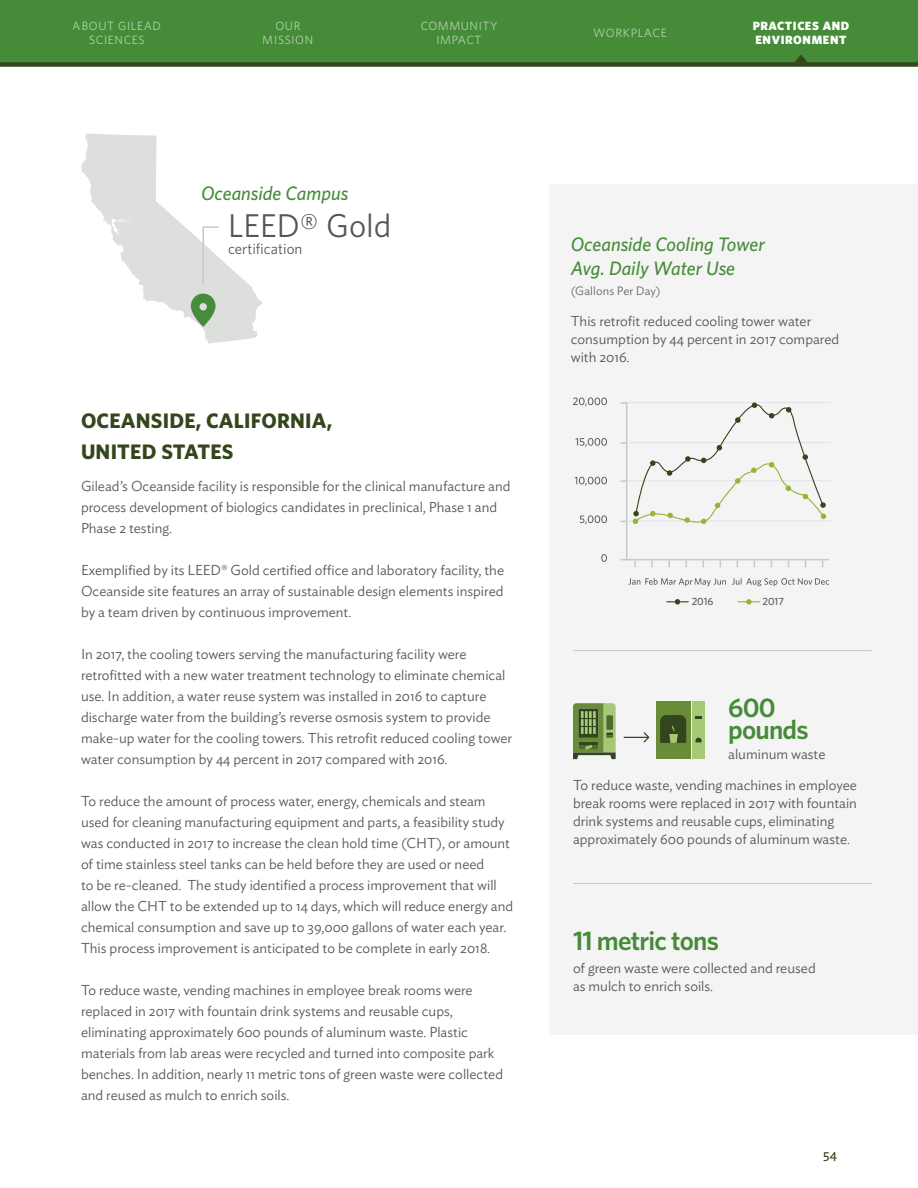
<style>
.page{position:relative;width:918px;height:1188px;background:#fff}
.page>*{position:absolute;margin:0;border:0;box-sizing:border-box;transform-origin:0 0}
.Infographic{font:33px "Whitney";color:#54565b}
.Infographic___small{font:600 27px "Whitney";letter-spacing:-.03em;color:#468c38}
.infographic_body_med{font:600 27px/22.5px "Whitney";letter-spacing:-.03em;color:#468c38}
.Copy_Header{font:700 21px/31.5px "Whitney";letter-spacing:.01em;color:#34461c}
.Infographic_Head{font:italic 500 19.5px/24px "Whitney";color:#468c38}
.Infographic-2{font:15px "Whitney";color:#54565b}
.Body_Copy{font:300 14.25px/21px "Ideal Sans";color:#54565b}
.Infographic_Body{font:300 14.25px/18px "Ideal Sans";color:#54565b}
.t1{font:13.5px "Ideal Sans";color:#34461c}
.t2{font:12px/14.4px "Whitney";letter-spacing:.05em;color:#fff;text-align:center}
.t3{font:900 12px/14.4px "Whitney";letter-spacing:.05em;color:#fff}
.Infographic_Note{font:300 12px "Ideal Sans";letter-spacing:.01em;color:#616961}
.Infographic_Head-2{font:500 10.5px "Whitney";color:#54565b}
</style>
<div class="page">
<svg style="left:81px;top:134px;width:181px;height:209px"></svg>
<div style="left:549px;top:184px;width:369px;height:851px;background:#f4f4f4"></div>
<svg style="left:573px;top:703px;width:43px;height:56px;background:#779253"></svg>
<div style="left:656px;top:701px;width:34px;height:58px;background:#698c38"></div>
<div style="left:693px;top:701px;width:12px;height:58px;background:#a6c978"></div>
<svg style="left:695px;top:716px;width:7px;height:2px"></svg>
<svg style="left:695px;top:738px;width:7px;height:4px"></svg>
<svg style="left:660px;top:715px;width:26px;height:28px"></svg>
<svg style="left:624px;top:732px;width:25px;height:10px"></svg>
<svg style="left:601px;top:554px;width:6px;height:8px"></svg>
<svg style="left:580px;top:515px;width:27px;height:9px"></svg>
<svg style="left:575px;top:477px;width:32px;height:9px"></svg>
<svg style="left:576px;top:438px;width:31px;height:9px"></svg>
<svg style="left:573px;top:398px;width:34px;height:9px"></svg>
<svg style="left:628px;top:578px;width:98px;height:8px"></svg>
<svg style="left:732px;top:578px;width:97px;height:8px"></svg>
<svg style="left:621px;top:402px;width:210px;height:165px"></svg>
<svg style="left:738px;top:599px;width:22px;height:6px"></svg>
<svg style="left:666px;top:599px;width:23px;height:6px"></svg>
<hr style="left:573px;top:883px;width:299px;height:1px;background:#c6cac6">
<hr style="left:573px;top:650px;width:299px;height:1px;background:#c6cac6">
<div style="left:0;top:0;width:918px;height:64px;background:#468c38"></div>
<div style="left:0;top:62px;width:918px;height:5px;background:#34461c"></div>
<svg style="left:795px;top:54px;width:12px;height:8px"></svg>
<p class="t2" style="left:73px;top:18px;width:90px">ABOUT GILEAD<br>SCIENCES</p>
<p class="t2" style="left:263px;top:18px;width:52px">OUR<br>MISSION</p>
<p class="t2" style="left:420px;top:18px;width:79px">COMMUNITY<br>IMPACT</p>
<p class="t2" style="left:593px;top:25px;width:75px">WORKPLACE</p>
<p class="t3" style="left:753px;top:18px;width:98px">PRACTICES AND<br>ENVIRONMENT</p>
<p class="Infographic_Head" style="left:201px;top:181px;width:149px">Oceanside Campus</p>
<p class="Infographic" style="left:228px;top:204px;width:165px">LEED® Gold</p>
<p class="Infographic-2" style="left:228px;top:239px;width:76px">certification</p>
<p class="Copy_Header" style="left:81px;top:404px;width:253px">OCEANSIDE, CALIFORNIA,<br>UNITED STATES</p>
<p class="Body_Copy" style="left:81px;top:474px;width:431px">Gilead’s Oceanside facility is responsible for the clinical manufacture and process development of biologics candidates in preclinical, Phase 1 and<br>Phase 2 testing.</p>
<p class="Body_Copy" style="left:81px;top:558px;width:425px;text-align:justify">Exemplified by its LEED® Gold certified office and laboratory facility, the Oceanside site features an array of sustainable design elements inspired by a team driven by continuous improvement.</p>
<p class="Body_Copy" style="left:81px;top:642px;width:433px">In 2017, the cooling towers serving the manufacturing facility were retrofitted with a new water treatment technology to eliminate chemical use. In addition, a water reuse system was installed in 2016 to capture discharge water from the building’s reverse osmosis system to provide make-up water for the cooling towers. This retrofit reduced cooling tower water consumption by 44 percent in 2017 compared with 2016.</p>
<p class="Body_Copy" style="left:81px;top:789px;width:434px">To reduce the amount of process water, energy, chemicals and steam used for cleaning manufacturing equipment and parts, a feasibility study was conducted in 2017 to increase the clean hold time (CHT), or amount of time stainless steel tanks can be held before they are used or need<br>to be re-cleaned. The study identified a process improvement that will allow the CHT to be extended up to 14 days, which will reduce energy and chemical consumption and save up to 39,000 gallons of water each year.<br>This process improvement is anticipated to be complete in early 2018.</p>
<p class="Body_Copy" style="left:81px;top:978px;width:424px">To reduce waste, vending machines in employee break rooms were replaced in 2017 with fountain drink systems and reusable cups, eliminating approximately 600 pounds of aluminum waste. Plastic materials from lab areas were recycled and turned into composite park benches. In addition, nearly 11 metric tons of green waste were collected and reused as mulch to enrich soils.</p>
<p class="Infographic_Head" style="left:571px;top:232px;width:196px">Oceanside Cooling Tower<br>Avg. Daily Water Use</p>
<p class="Infographic_Note" style="left:571px;top:281px;width:91px">(Gallons Per Day)</p>
<p class="Infographic_Body" style="left:571px;top:311px;width:270px">This retrofit reduced cooling tower water consumption by 44 percent in 2017 compared with 2016.</p>
<p class="Infographic_Head-2" style="left:692px;top:594px;width:23px">2016</p>
<p class="Infographic_Head-2" style="left:763px;top:594px;width:23px">2017</p>
<p class="infographic_body_med" style="left:728px;top:695px;width:82px">600 pounds</p>
<p class="Infographic_Body" style="left:728px;top:743px;width:99px">aluminum waste</p>
<p class="Infographic_Body" style="left:573px;top:775px;width:286px">To reduce waste, vending machines in employee break rooms were replaced in 2017 with fountain drink systems and reusable cups, eliminating approximately 600 pounds of aluminum waste.</p>
<p class="Infographic___small" style="left:573px;top:923px;width:147px">11 metric tons</p>
<p class="Infographic_Body" style="left:573px;top:958px;width:244px">of green waste were collected and reused as mulch to enrich soils.</p>
<p class="t1" style="left:823px;top:1144px;width:15px">54</p>
</div>
